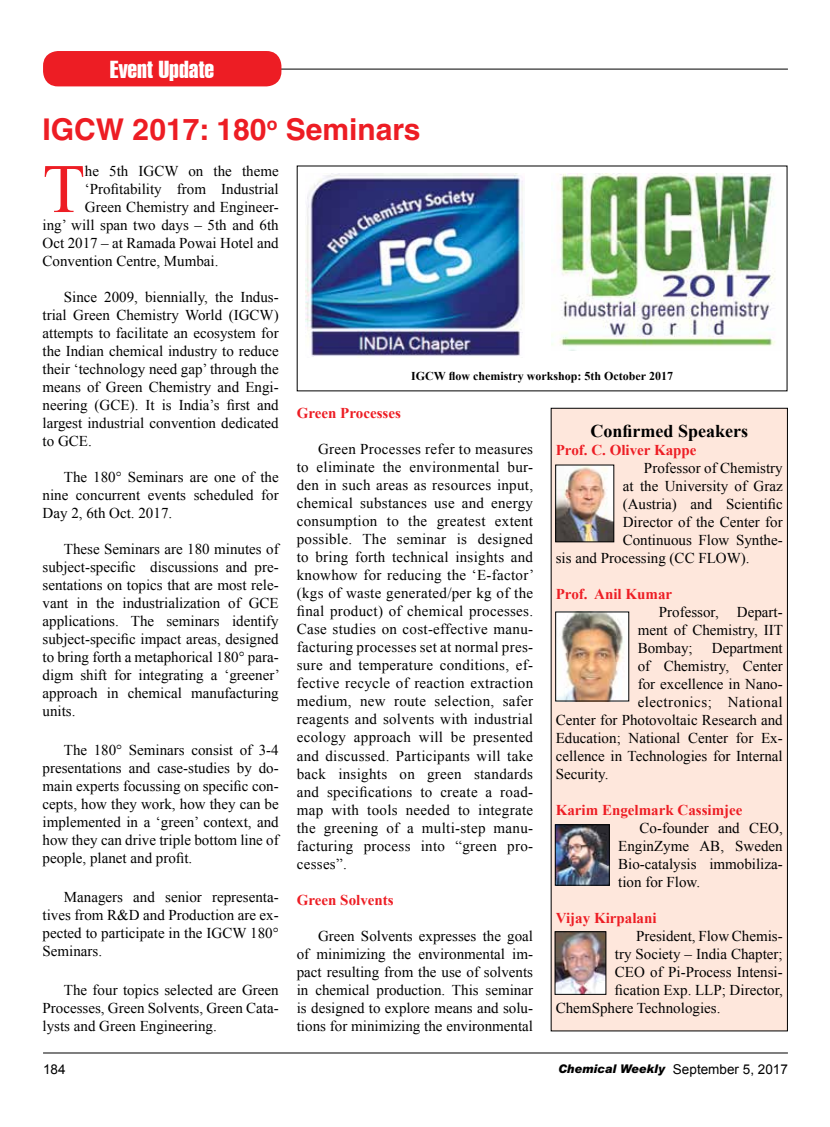
<style>
.page{position:relative;width:830px;height:1127px;background:#fff}
.page>*{position:absolute;margin:0;border:0;box-sizing:border-box;transform-origin:0 0}
.t1{font:69.3px "Times New Roman";color:#ed1d24}
.t2{font:700 30px "Helvetica";color:#ed1d24}
.t3{font:24px "Swiss 911 BT Extra Compressed";color:#fff;scale:1.2 1}
.t4{font:700 18px "Times New Roman";color:#000}
.t5{font:15px/18px "Times New Roman";color:#000;text-align:justify}
.t6{font:700 15px "Times New Roman";color:#ed1d24}
.t7{font:15px "Times New Roman";letter-spacing:.03em;color:#000}
.t8{font:13.5px "Arial";color:#000}
.t9{font:700 12px "Times New Roman";color:#000}
.s1{font-family:"Bril";font-style:italic;font-size:12px}
</style>
<div class="page">
<hr style="left:269px;top:69px;width:518px;height:1px;background:#000">
<div style="left:43px;top:51px;width:238px;height:35px;background:#ed1d24;border-radius:15px"></div>
<hr style="left:43px;top:1052px;width:744px;height:1px;background:#000">
<img style="left:306px;top:173px;width:218px;height:185px">
<img style="left:551px;top:173px;width:224px;height:177px">
<div style="left:551px;top:408px;width:236px;height:623px;background:#fee7dc"></div>
<img style="left:557px;top:467px;width:55px;height:73px">
<div style="left:555px;top:465px;width:59px;height:77px;border:1px solid #000"></div>
<img style="left:557px;top:613px;width:69px;height:86px">
<img style="left:556px;top:826px;width:51px;height:57px">
<div style="left:554px;top:824px;width:55px;height:61px;border:1px solid #000"></div>
<img style="left:556px;top:933px;width:48px;height:60px">
<div style="left:554px;top:931px;width:52px;height:64px;border:1px solid #000"></div>
<h3 class="t3" style="left:110px;top:56px;width:88px">Event Update</h3>
<h2 class="t2" style="left:43px;top:111px;width:379px">IGCW 2017: 180<sup>o</sup> Seminars</h2>
<h1 class="t1" style="left:43px;top:142px;width:44px">T</h1>
<p class="t5" style="left:85px;top:162px;width:195px">he 5th IGCW on the theme</p>
<p class="t5" style="left:85px;top:180px;width:195px">‘Profitability from Industrial</p>
<p class="t5" style="left:85px;top:198px;width:195px">Green Chemistry and Engineer-</p>
<p class="t5" style="left:43px;top:216px;width:237px">ing’ will span two days – 5th and 6th</p>
<p class="t5" style="left:43px;top:234px;width:237px">Oct 2017 – at Ramada Powai Hotel and</p>
<p class="t5" style="left:43px;top:252px;width:177px">Convention Centre, Mumbai.</p>
<p class="t5" style="left:43px;top:288px;width:238px;text-indent:21px">Since 2009, biennially, the Indus&shy;trial Green Chemistry World (IGCW) attempts to facilitate an ecosystem for the Indian chemical industry to reduce their ‘technology need gap’ through the means of Green Chemistry and Engi&shy;neering (GCE). It is India’s first and largest industrial convention dedicated to GCE.</p>
<p class="t5" style="left:43px;top:468px;width:237px;text-indent:21px">The 180° Seminars are one of the nine concurrent events scheduled for Day 2, 6th Oct. 2017.</p>
<p class="t5" style="left:43px;top:540px;width:239px;text-indent:21px">These Seminars are 180 minutes of subject-specific discussions and pre&shy;sentations on topics that are most rele&shy;vant in the industrialization of GCE applications. The seminars identify subject-specific impact areas, designed to bring forth a metaphorical 180° para&shy;digm shift for integrating a ‘greener’ approach in chemical manufacturing units.</p>
<p class="t5" style="left:43px;top:741px;width:237px;text-indent:21px">The 180° Seminars consist of 3-4 presentations and case-studies by do&shy;main experts focussing on specific con&shy;cepts, how they work, how they can be implemented in a ‘green’ context, and how they can drive triple bottom line of people, planet and profit.</p>
<p class="t5" style="left:43px;top:888px;width:237px;text-indent:21px">Managers and senior representa&shy;tives from R&amp;D and Production are ex&shy;pected to participate in the IGCW 180° Seminars.</p>
<p class="t5" style="left:43px;top:981px;width:237px;text-indent:21px">The four topics selected are Green Processes, Green Solvents, Green Cata&shy;lysts and Green Engineering.</p>
<p class="t9" style="left:411px;top:368px;width:263px">IGCW flow chemistry workshop: 5th October 2017</p>
<p class="t6" style="left:297px;top:403px;width:105px">Green Processes</p>
<p class="t5" style="left:297px;top:440px;width:239px;text-indent:21px">Green Processes refer to measures to eliminate the environmental bur&shy;den in such areas as resources input, chemical substances use and energy consumption to the greatest extent possible. The seminar is designed to bring forth technical insights and knowhow for reducing the ‘E-factor’ (kgs of waste generated/per kg of the final product) of chemical processes.<br>Case studies on cost-effective manu&shy;facturing processes set at normal pres&shy;sure and temperature conditions, ef&shy;fective recycle of reaction extraction medium, new route selection, safer reagents and solvents with industrial ecology approach will be presented and discussed. Participants will take back insights on green standards and specifications to create a road&shy;map with tools needed to integrate the greening of a multi-step manu&shy;facturing process into “green pro&shy;cesses”.</p>
<p class="t6" style="left:297px;top:889px;width:98px">Green Solvents</p>
<p class="t5" style="left:297px;top:926px;width:238px;text-indent:21px">Green Solvents expresses the goal of minimizing the environmental im&shy;pact resulting from the use of solvents in chemical production. This seminar is designed to explore means and solu&shy;tions for minimizing the environmental</p>
<p class="t4" style="left:590px;top:418px;width:159px">Confirmed Speakers</p>
<p class="t6" style="left:555px;top:439px;width:142px">Prof. C. Oliver Kappe</p>
<p class="t5" style="left:643px;top:458px;width:140px">Professor of Chemistry</p>
<p class="t5" style="left:622px;top:476px;width:161px">at the University of Graz</p>
<p class="t5" style="left:622px;top:494px;width:161px">(Austria) and Scientific</p>
<p class="t5" style="left:622px;top:512px;width:161px">Director of the Center for</p>
<p class="t5" style="left:622px;top:530px;width:161px">Continuous Flow Synthe-</p>
<p class="t5" style="left:555px;top:548px;width:195px">sis and Processing (CC FLOW).</p>
<p class="t6" style="left:555px;top:583px;width:118px">Prof. Anil Kumar</p>
<p class="t5" style="left:637px;top:602px;width:147px;text-indent:21px">Professor, Depart&shy;ment of Chemistry, IIT Bombay;</p>
<p class="t5" style="left:711px;top:638px;width:72px">Department</p>
<p class="t5" style="left:637px;top:656px;width:146px">of Chemistry, Center</p>
<p class="t5" style="left:637px;top:674px;width:146px">for excellence in Nano-</p>
<p class="t7" style="left:637px;top:692px;width:147px">electronics; National</p>
<p class="t5" style="left:555px;top:710px;width:228px">Center for Photovoltaic Research and</p>
<p class="t5" style="left:555px;top:728px;width:228px">Education; National Center for Ex-</p>
<p class="t5" style="left:555px;top:746px;width:228px">cellence in Technologies for Internal</p>
<p class="t5" style="left:555px;top:764px;width:54px">Security.</p>
<p class="t6" style="left:555px;top:799px;width:188px">Karim Engelmark Cassimjee</p>
<p class="t5" style="left:618px;top:818px;width:166px;text-indent:21px">Co-founder and CEO, EnginZyme AB, Sweden Bio-catalysis immobiliza&shy;tion for Flow.</p>
<p class="t6" style="left:555px;top:907px;width:102px">Vijay Kirpalani</p>
<p class="t5" style="left:635px;top:926px;width:148px">President, Flow Chemis-</p>
<p class="t5" style="left:614px;top:944px;width:169px">try Society – India Chapter;</p>
<p class="t5" style="left:614px;top:962px;width:169px">CEO of Pi-Process Intensi-</p>
<p class="t5" style="left:614px;top:980px;width:169px">fication Exp. LLP; Director,</p>
<p class="t5" style="left:555px;top:998px;width:166px">ChemSphere Technologies.</p>
<p class="t8" style="left:43px;top:1060px;width:24px">184</p>
<p class="t8" style="left:557px;top:1060px;width:231px"><span class="s1">Chemical Weekly</span> September 5, 2017</p>
</div>
